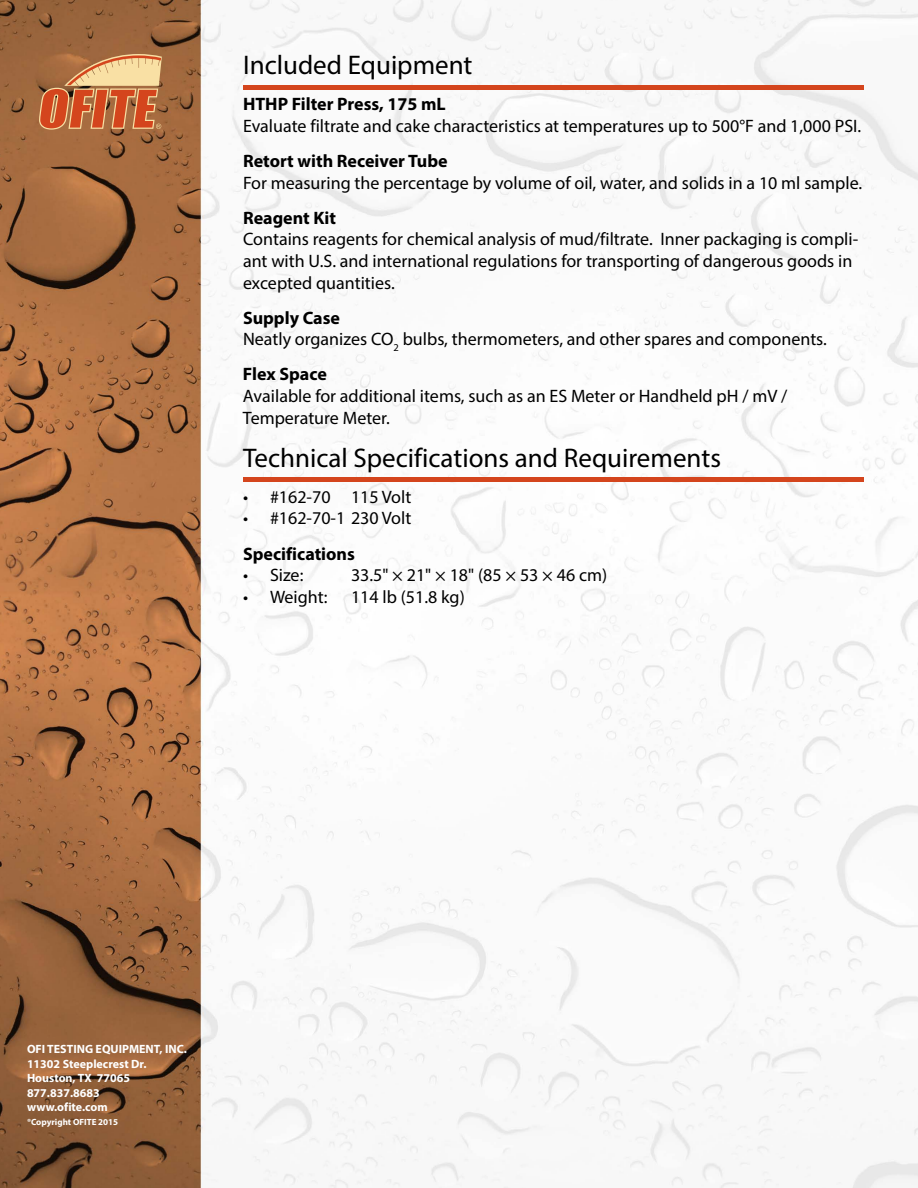
<style>
.page{position:relative;width:918px;height:1188px;background:#fff}
.page>*{position:absolute;margin:0;border:0;box-sizing:border-box;transform-origin:0 0}
.t1{font:27px "Myriad Pro";color:#000}
.t2{font:18px/21.6px "Myriad Pro";color:#000}
.t3{font:700 18px "Myriad Pro";color:#000}
.t4{font:700 12px/14.4px "Myriad Pro";color:#fff}
.t5{font:700 9px "Myriad Pro";color:#fff}
.s1{font-weight:700}
</style>
<div class="page">
<img style="left:0;top:0;width:918px;height:1188px">
<svg style="left:39px;top:54px;width:123px;height:76px;background:#ca8152"></svg>
<hr style="left:243px;top:85px;width:621px;height:4px;background:#d4451d">
<div style="left:243px;top:477px;width:621px;height:5px;background:#d4451d"></div>
<h1 class="t1" style="left:243px;top:49px;width:231px">Included Equipment</h1>
<p class="t3" style="left:243px;top:93px;width:204px">HTHP Filter Press, 175 mL</p>
<p class="t2" style="left:243px;top:115px;width:620px">Evaluate filtrate and cake characteristics at temperatures up to 500°F and 1,000 PSI.</p>
<p class="t3" style="left:243px;top:149px;width:206px">Retort with Receiver Tube</p>
<p class="t2" style="left:243px;top:172px;width:621px">For measuring the percentage by volume of oil, water, and solids in a 10 ml sample.</p>
<p class="t3" style="left:243px;top:206px;width:94px">Reagent Kit</p>
<p class="t2" style="left:243px;top:228px;width:617px">Contains reagents for chemical analysis of mud/filtrate. Inner packaging is compli&shy;ant with U.S. and international regulations for transporting of dangerous goods in excepted quantities.</p>
<p class="t2" style="left:243px;top:307px;width:585px"><span class="s1">Supply Case<br></span>Neatly organizes CO<sub>2</sub> bulbs, thermometers, and other spares and components.</p>
<p class="t3" style="left:243px;top:363px;width:85px">Flex Space</p>
<p class="t2" style="left:243px;top:385px;width:546px">Available for additional items, such as an ES Meter or Handheld pH / mV /<br>Temperature Meter.</p>
<h1 class="t1" style="left:243px;top:441px;width:480px">Technical Specifications and Requirements</h1>
<p class="t2" style="left:243px;top:486px;width:170px">• #162-70 115 Volt</p>
<p class="t2" style="left:243px;top:507px;width:170px">• #162-70-1 230 Volt</p>
<p class="t3" style="left:243px;top:542px;width:113px">Specifications</p>
<p class="t2" style="left:243px;top:564px;width:62px">• Size:</p>
<p class="t2" style="left:351px;top:564px;width:258px">33.5" × 21" × 18" (85 × 53 × 46 cm)</p>
<p class="t2" style="left:243px;top:586px;width:86px">• Weight:</p>
<p class="t2" style="left:351px;top:586px;width:115px">114 lb (51.8 kg)</p>
<p class="t4" style="left:27px;top:1042px;width:161px">OFI TESTING EQUIPMENT, INC.<br>11302 Steeplecrest Dr.<br>Houston, TX 77065<br>877.837.8683<br>www.ofite.com</p>
<p class="t5" style="left:27px;top:1116px;width:93px">®Copyright OFITE 2015</p>
</div>
